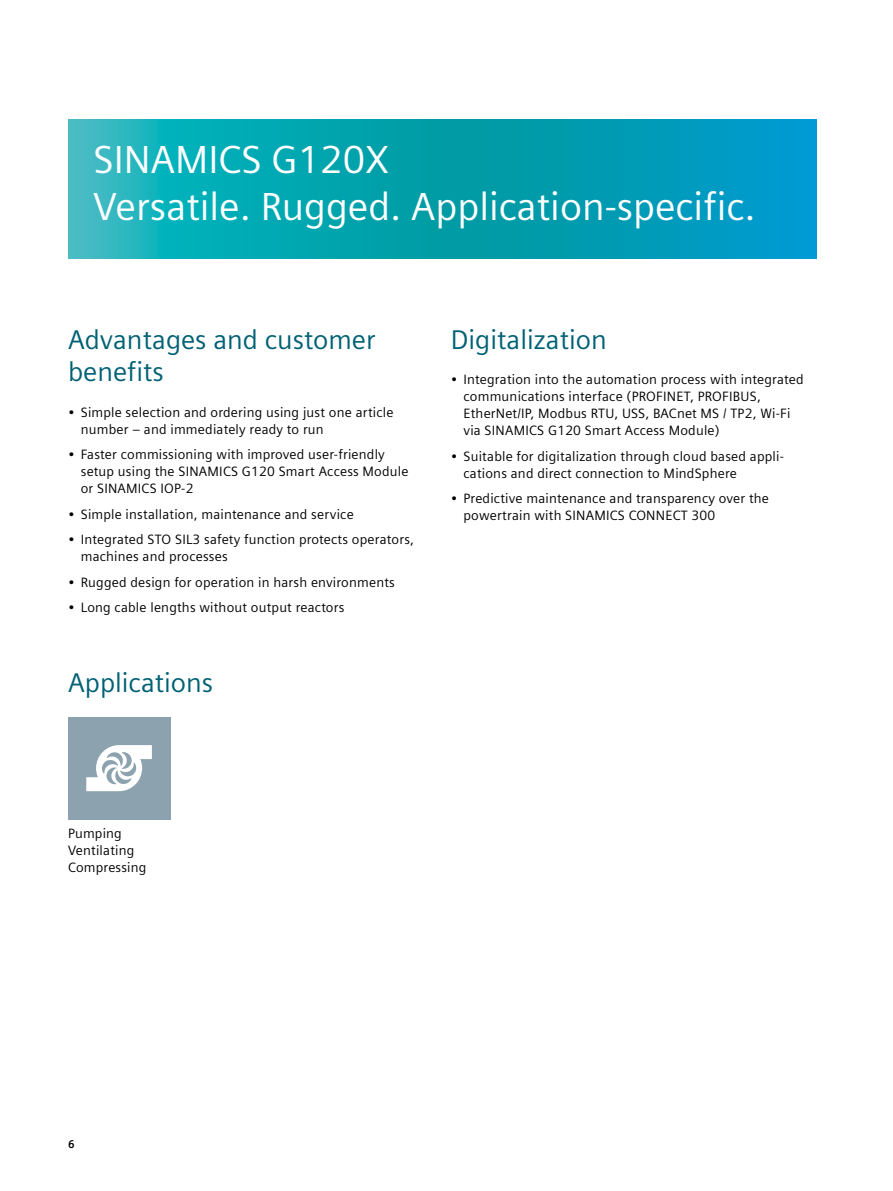
<style>
.page{position:relative;width:893px;height:1191px;background:#fff}
.page>*{position:absolute;margin:0;border:0;box-sizing:border-box;transform-origin:0 0}
.t1{font:39px/46.8px "Siemens Sans Global";color:#fff}
.t2{font:27px/32.4px "Siemens Sans Global";color:#006174}
.t3{font:13.5px/17px "Siemens Sans Global";letter-spacing:.015em;color:#000}
.t4{font:700 11.25px "Siemens Sans Global";color:#000}
</style>
<div class="page">
<div style="left:68px;top:717px;width:102px;height:102px;background:#8ca3af"></div>
<svg style="left:86px;top:745px;width:66px;height:46px"></svg>
<svg style="left:68px;top:119px;width:748px;height:139px;background:#06a3b5"></svg>
<h1 class="t1" style="left:94px;top:138px;width:664px">SINAMICS G120X<br>Versatile. Rugged. Application-specific.</h1>
<h2 class="t2" style="left:68px;top:324px;width:309px">Advantages and customer benefits</h2>
<p class="t3" style="left:81px;top:404px;width:314px;text-indent:-13px">• Simple selection and ordering using just one article number – and immediately ready to run</p>
<p class="t3" style="left:81px;top:446px;width:329px;text-indent:-13px">• Faster commissioning with improved user-friendly setup using the SINAMICS G120 Smart Access Module or SINAMICS IOP-2</p>
<p class="t3" style="left:68px;top:506px;width:287px">• Simple installation, maintenance and service</p>
<p class="t3" style="left:81px;top:531px;width:335px;text-indent:-13px">• Integrated STO SIL3 safety function protects operators, machines and processes</p>
<p class="t3" style="left:68px;top:574px;width:328px">• Rugged design for operation in harsh environments</p>
<p class="t3" style="left:68px;top:599px;width:278px">• Long cable lengths without output reactors</p>
<h2 class="t2" style="left:68px;top:667px;width:147px">Applications</h2>
<h2 class="t2" style="left:451px;top:324px;width:158px">Digitalization</h2>
<p class="t3" style="left:463px;top:371px;width:342px;text-indent:-13px">• Integration into the automation process with integrated communications interface (PROFINET, PROFIBUS, EtherNet/IP, Modbus RTU, USS, BACnet MS / TP2, Wi-Fi via SINAMICS G120 Smart Access Module)</p>
<p class="t3" style="left:463px;top:448px;width:322px;text-indent:-13px">• Suitable for digitalization through cloud based appli&shy;cations and direct connection to MindSphere</p>
<p class="t3" style="left:463px;top:491px;width:307px;text-indent:-13px">• Predictive maintenance and transparency over the powertrain with SINAMICS CONNECT 300</p>
<p class="t3" style="left:68px;top:825px;width:80px">Pumping<br>Ventilating<br>Compressing</p>
<p class="t4" style="left:68px;top:1137px;width:8px">6</p>
</div>
